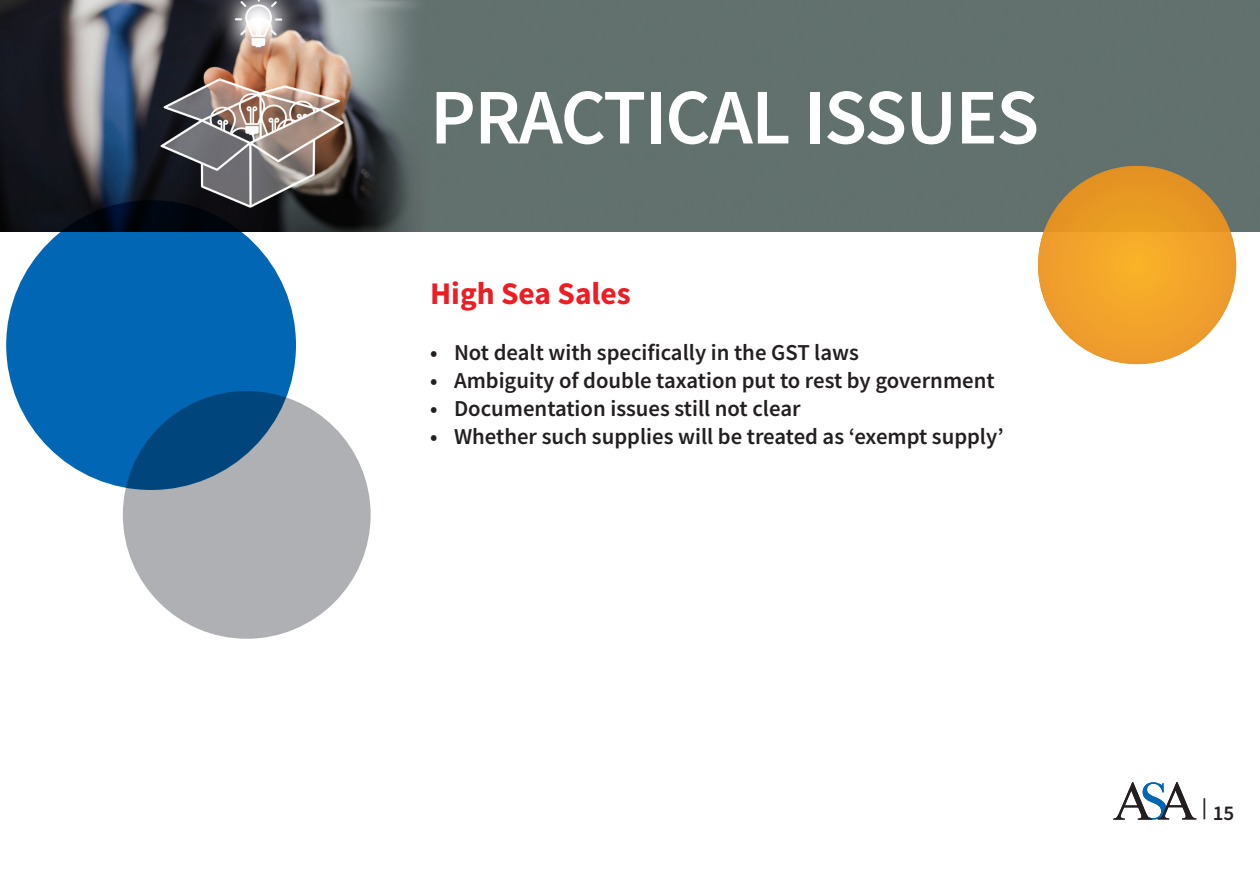
<style>
.page{position:relative;width:1260px;height:882px;background:#fff}
.page>*{position:absolute;margin:0;border:0;box-sizing:border-box;transform-origin:0 0}
.t1{font:600 78.75px "Source Sans Pro";letter-spacing:-.02em;color:#fff}
.t2{font:700 31.5px "Source Sans Pro";color:#ee1d23}
.t3{font:600 22.75px "Source Sans Pro";color:#231f20}
.t4{font:600 21px "Source Sans Pro";color:#231f20}
</style>
<div class="page">
<img style="left:0;top:0;width:1260px;height:232px">
<svg style="left:1113px;top:782px;width:83px;height:38px"></svg>
<div style="left:6px;top:200px;width:290px;height:290px;background:#0166b3;border-radius:50%"></div>
<svg style="left:123px;top:391px;width:248px;height:248px;background:#8d9ba8"></svg>
<svg style="left:1038px;top:166px;width:198px;height:198px;background:#ee9f28"></svg>
<h1 class="t1" style="left:430px;top:66px;width:611px">PRACTICAL ISSUES</h1>
<h2 class="t2" style="left:430px;top:272px;width:202px">High Sea Sales</h2>
<p class="t3" style="left:430px;top:338px;width:430px">• Not dealt with specifically in the GST laws</p>
<p class="t3" style="left:430px;top:366px;width:566px">• Ambiguity of double taxation put to rest by government</p>
<p class="t3" style="left:430px;top:394px;width:372px">• Documentation issues still not clear</p>
<p class="t3" style="left:430px;top:422px;width:575px">• Whether such supplies will be treated as ‘exempt supply’</p>
<p class="t4" style="left:1202px;top:799px;width:34px">| 15</p>
</div>
